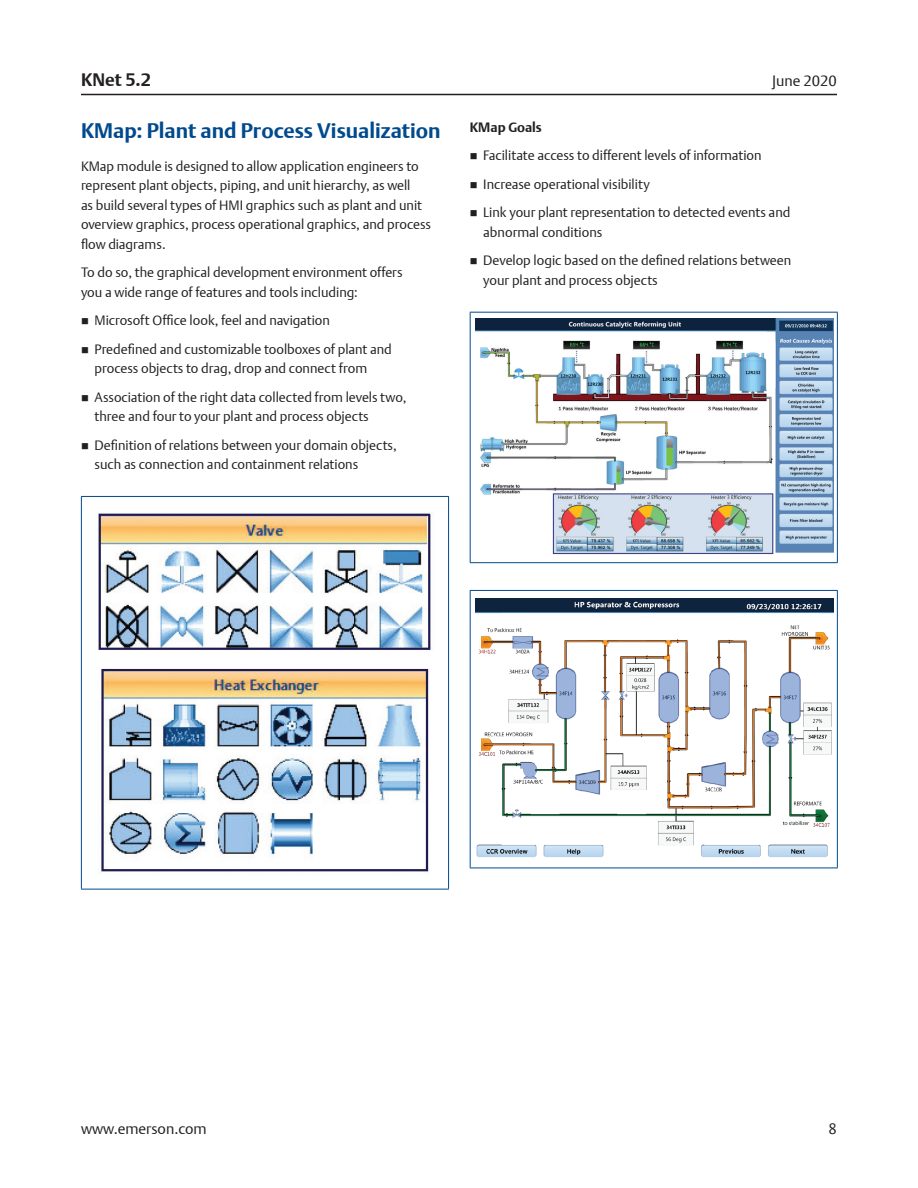
<style>
.page{position:relative;width:918px;height:1188px;background:#fff}
.page>*{position:absolute;margin:0;border:0;box-sizing:border-box;transform-origin:0 0}
.Subhead_1{font:700 21px "DTL Argo T";color:#004a8d}
.t1{font:700 18px "DTL Argo T";color:#231f20}
.t2{font:15px "DTL Argo T Light";color:#231f20}
.Body_Text{font:13.5px/19.5px "DTL Argo T Light";color:#231f20}
.Body_Text-2{font:700 13.5px "DTL Argo T";color:#231f20}
</style>
<div class="page">
<hr style="left:81px;top:94px;width:756px;height:1px;background:#231f20">
<hr style="left:81px;top:889px;width:368px;height:1px;background:#004a8d">
<hr style="left:81px;top:496px;width:368px;height:1px;background:#004a8d">
<hr style="left:81px;top:497px;width:1px;height:392px;background:#004a8d">
<hr style="left:448px;top:497px;width:1px;height:392px;background:#004a8d">
<img style="left:98px;top:513px;width:333px;height:359px">
<hr style="left:470px;top:562px;width:368px;height:1px;background:#004a8d">
<hr style="left:470px;top:312px;width:368px;height:1px;background:#004a8d">
<hr style="left:470px;top:313px;width:1px;height:249px;background:#004a8d">
<hr style="left:837px;top:313px;width:1px;height:249px;background:#004a8d">
<img style="left:475px;top:318px;width:359px;height:237px">
<hr style="left:470px;top:868px;width:368px;height:1px;background:#004a8d">
<hr style="left:470px;top:590px;width:368px;height:1px;background:#004a8d">
<hr style="left:470px;top:591px;width:1px;height:277px;background:#004a8d">
<hr style="left:837px;top:591px;width:1px;height:277px;background:#004a8d">
<img style="left:475px;top:598px;width:359px;height:259px">
<h2 class="t1" style="left:81px;top:69px;width:72px">KNet 5.2</h2>
<p class="t2" style="left:772px;top:72px;width:66px">June 2020</p>
<p class="Subhead_1" style="left:81px;top:118px;width:361px">KMap: Plant and Process Visualization</p>
<p class="Body_Text" style="left:81px;top:156px;width:352px">KMap module is designed to allow application engineers to represent plant objects, piping, and unit hierarchy, as well<br>as build several types of HMI graphics such as plant and unit overview graphics, process operational graphics, and process flow diagrams.</p>
<p class="Body_Text" style="left:81px;top:263px;width:323px">To do so, the graphical development environment offers you a wide range of features and tools including:</p>
<p class="Body_Text" style="left:94px;top:311px;width:237px">Microsoft Office look, feel and navigation</p>
<p class="Body_Text" style="left:94px;top:339px;width:299px">Predefined and customizable toolboxes of plant and process objects to drag, drop and connect from</p>
<p class="Body_Text" style="left:94px;top:387px;width:314px">Association of the right data collected from levels two, three and four to your plant and process objects</p>
<p class="Body_Text" style="left:94px;top:435px;width:304px">Definition of relations between your domain objects, such as connection and containment relations</p>
<p class="Body_Text-2" style="left:470px;top:119px;width:74px">KMap Goals</p>
<p class="Body_Text" style="left:483px;top:146px;width:280px">Facilitate access to different levels of information</p>
<p class="Body_Text" style="left:483px;top:174px;width:168px">Increase operational visibility</p>
<p class="Body_Text" style="left:483px;top:203px;width:309px">Link your plant representation to detected events and abnormal conditions</p>
<p class="Body_Text" style="left:483px;top:251px;width:309px">Develop logic based on the defined relations between your plant and process objects</p>
<p class="t2" style="left:81px;top:1120px;width:127px">www.emerson.com</p>
<p class="t2" style="left:829px;top:1120px;width:10px">8</p>
</div>
